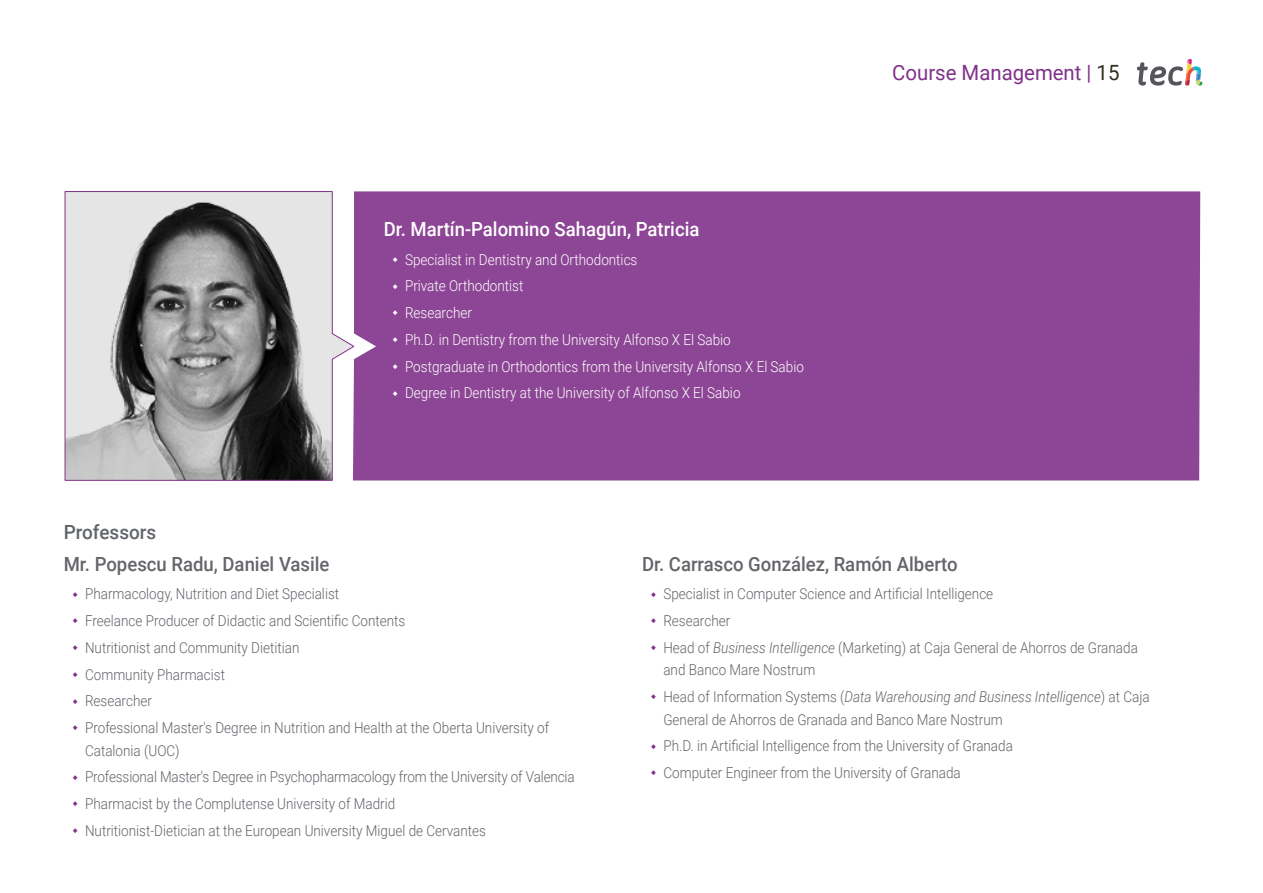
<style>
.page{position:relative;width:1263px;height:893px;background:#fff}
.page>*{position:absolute;margin:0;border:0;box-sizing:border-box;transform-origin:0 0}
.t1{font:21px "Roboto";color:#813089}
.t2{font:500 19.5px "Roboto";color:#63656a;scale:.95 1}
.t3{font:500 19.5px "Roboto";color:#fff;scale:.95 1}
.t4{font:500 19.5px "Roboto";color:#61646a}
.t5{font:300 15px/26.7px "Roboto";color:#61646a;scale:.9 1}
.t6{font:300 15px/26.7px "Roboto";color:#63656a;scale:.9 1}
.t7{font:300 15px/26.7px "Roboto";color:#fff;scale:.9 1}
.s1{color:#312e20}
.s2{font-style:italic}
</style>
<div class="page">
<div style="left:355px;top:191px;width:845px;height:289px;background:#8d4695"></div>
<svg style="left:65px;top:191px;width:290px;height:290px;background:#a09fa0"></svg>
<svg style="left:1137px;top:59px;width:65px;height:27px"></svg>
<svg style="left:393px;top:257px;width:5px;height:5px"></svg>
<svg style="left:393px;top:284px;width:5px;height:5px"></svg>
<svg style="left:393px;top:310px;width:5px;height:5px"></svg>
<svg style="left:393px;top:337px;width:5px;height:5px"></svg>
<svg style="left:393px;top:364px;width:5px;height:5px"></svg>
<svg style="left:393px;top:391px;width:5px;height:5px"></svg>
<h2 class="t3" style="left:384px;top:215px;width:334px">Dr. Martín-Palomino Sahagún, Patricia</h2>
<p class="t7" style="left:405px;top:245px;width:445px">Specialist in Dentistry and Orthodontics<br>Private Orthodontist<br>Researcher<br>Ph.D. in Dentistry from the University Alfonso X El Sabio Postgraduate in Orthodontics from the University Alfonso X El Sabio Degree in Dentistry at the University of Alfonso X El Sabio</p>
<h1 class="t1" style="left:892px;top:57px;width:229px">Course Management | <span class="s1">15</span></h1>
<h2 class="t4" style="left:64px;top:518px;width:94px">Professors</h2>
<h2 class="t2" style="left:64px;top:550px;width:281px">Mr. Popescu Radu, Daniel Vasile</h2>
<p class="t5" style="left:85px;top:580px;width:517px">Pharmacology, Nutrition and Diet Specialist<br>Freelance Producer of Didactic and Scientific Contents<br>Nutritionist and Community Dietitian<br>Community Pharmacist<br>Researcher<br>Professional Master's Degree in Nutrition and Health at the Oberta University of</p>
<p class="t5" style="left:85px;top:736px;width:546px">Catalonia (UOC)<br>Professional Master's Degree in Psychopharmacology from the University of Valencia Pharmacist by the Complutense University of Madrid<br>Nutritionist-Dietician at the European University Miguel de Cervantes</p>
<h2 class="t2" style="left:642px;top:550px;width:334px">Dr. Carrasco González, Ramón Alberto</h2>
<p class="t6" style="left:663px;top:580px;width:529px">Specialist in Computer Science and Artificial Intelligence<br>Researcher<br>Head of <span class="s2">Business Intelligence</span> (Marketing) at Caja General de Ahorros de Granada</p>
<p class="t6" style="left:663px;top:656px;width:542px">and Banco Mare Nostrum<br>Head of Information Systems (<span class="s2">Data Warehousing and Business Intelligence</span>) at Caja</p>
<p class="t6" style="left:663px;top:705px;width:390px">General de Ahorros de Granada and Banco Mare Nostrum<br>Ph.D. in Artificial Intelligence from the University of Granada<br>Computer Engineer from the University of Granada</p>
</div>
